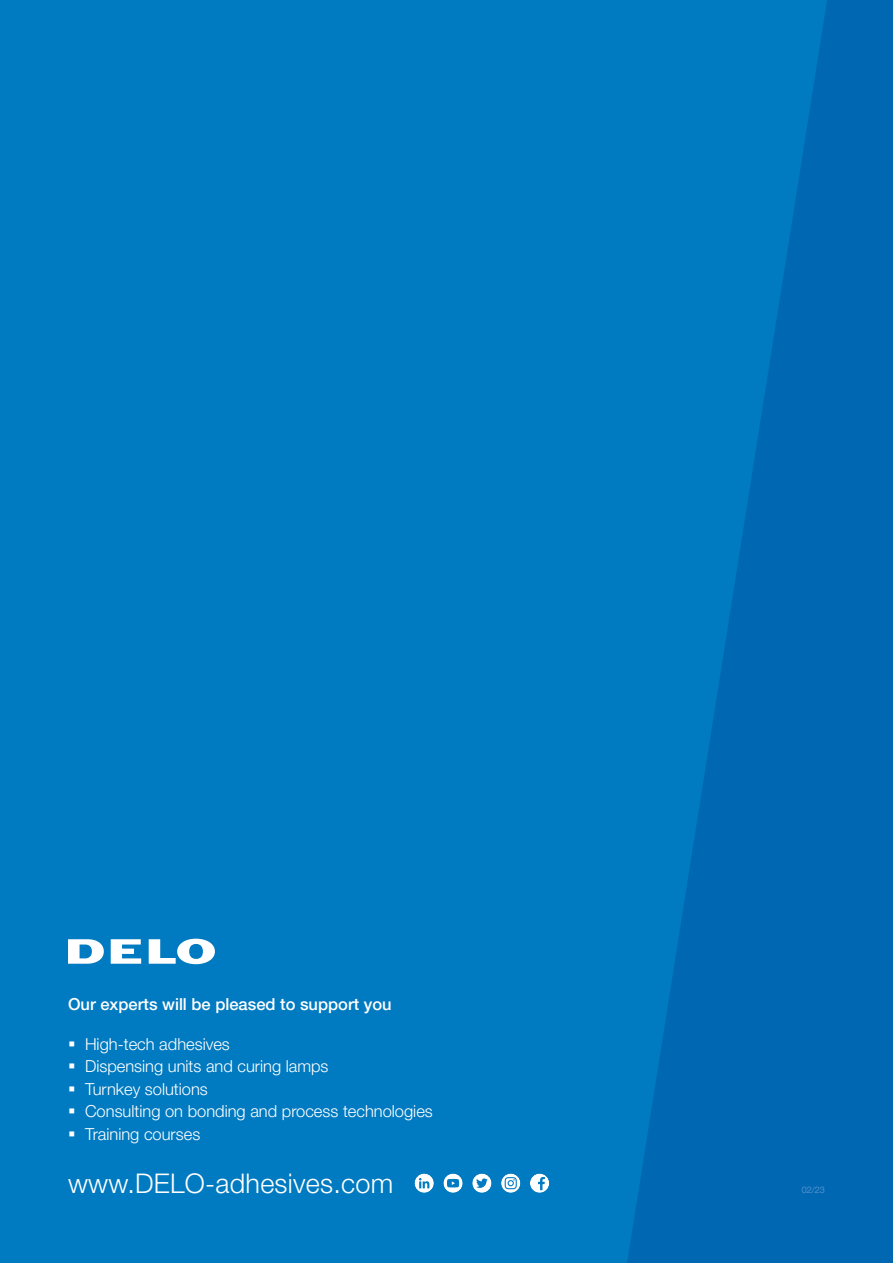
<style>
.page{position:relative;width:893px;height:1263px;background:#007ac0}
.page>*{position:absolute;margin:0;border:0;box-sizing:border-box;transform-origin:0 0}
.t1{font:300 27px "Helvetica Neue LT Pro";letter-spacing:.01em;color:#fff}
.t2{font:300 16.5px/22.5px "Helvetica Neue LT Pro";color:#fff}
.t3{font:500 16.5px "Helvetica Neue LT Pro";color:#fff}
.t4{font:300 9px "Helvetica Neue LT Pro";color:#6e9dd3}
</style>
<div class="page">
<svg style="left:627px;top:0;width:266px;height:1263px;fill:#0068b3"></svg>
<svg style="left:111px;top:939px;width:30px;height:25px"></svg>
<svg style="left:68px;top:939px;width:36px;height:25px"></svg>
<svg style="left:149px;top:939px;width:66px;height:25px"></svg>
<svg style="left:530px;top:1173px;width:19px;height:20px"></svg>
<svg style="left:501px;top:1173px;width:19px;height:20px"></svg>
<svg style="left:472px;top:1173px;width:19px;height:20px"></svg>
<svg style="left:443px;top:1173px;width:20px;height:20px"></svg>
<svg style="left:415px;top:1173px;width:19px;height:20px"></svg>
<p class="t3" style="left:68px;top:994px;width:325px">Our experts will be pleased to support you</p>
<p class="t2" style="left:85px;top:1032px;width:349px">High-tech adhesives<br>Dispensing units and curing lamps<br>Turnkey solutions<br>Consulting on bonding and process technologies<br>Training courses</p>
<h1 class="t1" style="left:68px;top:1167px;width:327px">www.DELO-adhesives.com</h1>
<p class="t4" style="left:802px;top:1184px;width:25px">02/23</p>
</div>
